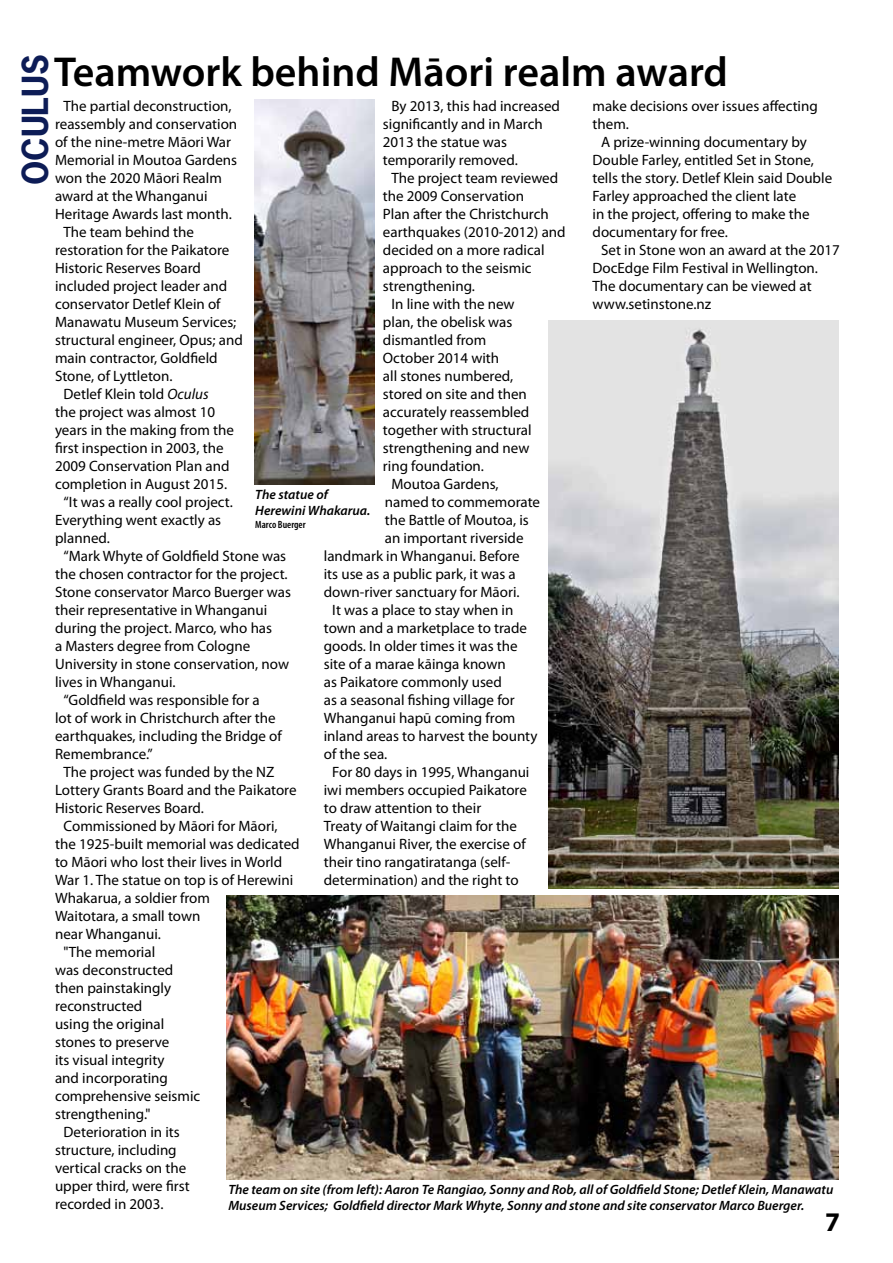
<style>
.page{position:relative;width:893px;height:1263px;background:#fff}
.page>*{position:absolute;margin:0;border:0;box-sizing:border-box;transform-origin:0 0}
.t1{font:600 42px "Myriad Pro";color:#000}
.t2{font:700 33.75px "News Gothic Std";color:#0d1c56}
.t3{font:700 27px "Myriad Pro";color:#000}
.t4{font:15px "Myriad Pro";color:#000}
.t5{font:italic 600 13.5px/16.2px "Myriad Pro";color:#000}
.t6{font:600 condensed 10.5px "Myriad Pro";color:#000}
.s1{font-style:italic}
</style>
<div class="page">
<img style="left:549px;top:321px;width:290px;height:567px">
<img style="left:227px;top:896px;width:612px;height:283px">
<img style="left:254px;top:99px;width:120px;height:386px">
<h2 class="t2" style="left:13px;top:185px;width:133px;rotate:-90deg">OCULUS</h2>
<h1 class="t1" style="left:54px;top:45px;width:675px">Teamwork behind Māori realm award</h1>
<p class="t4" style="left:593px;top:96px;width:227px">make decisions over issues affecting</p>
<p class="t4" style="left:593px;top:114px;width:38px">them.</p>
<p class="t4" style="left:601px;top:132px;width:207px">A prize-winning documentary by</p>
<p class="t4" style="left:593px;top:150px;width:223px">Double Farley, entitled Set in Stone,</p>
<p class="t4" style="left:593px;top:168px;width:241px">tells the story. Detlef Klein said Double</p>
<p class="t4" style="left:593px;top:186px;width:205px">Farley approached the client late</p>
<p class="t4" style="left:593px;top:204px;width:219px">in the project, offering to make the</p>
<p class="t4" style="left:593px;top:222px;width:137px">documentary for free.</p>
<p class="t4" style="left:601px;top:240px;width:240px">Set in Stone won an award at the 2017</p>
<p class="t4" style="left:593px;top:258px;width:227px">DocEdge Film Festival in Wellington.</p>
<p class="t4" style="left:593px;top:276px;width:221px">The documentary can be viewed at</p>
<p class="t4" style="left:593px;top:294px;width:120px">www.setinstone.nz</p>
<p class="t4" style="left:64px;top:96px;width:170px">The partial deconstruction,</p>
<p class="t4" style="left:55px;top:114px;width:184px">reassembly and conservation</p>
<p class="t4" style="left:55px;top:132px;width:177px">of the nine-metre Māori War</p>
<p class="t4" style="left:55px;top:150px;width:184px">Memorial in Moutoa Gardens</p>
<p class="t4" style="left:55px;top:168px;width:168px">won the 2020 Māori Realm</p>
<p class="t4" style="left:55px;top:186px;width:154px">award at the Whanganui</p>
<p class="t4" style="left:55px;top:204px;width:178px">Heritage Awards last month.</p>
<p class="t4" style="left:64px;top:222px;width:132px">The team behind the</p>
<p class="t4" style="left:55px;top:240px;width:176px">restoration for the Paikatore</p>
<p class="t4" style="left:55px;top:258px;width:147px">Historic Reserves Board</p>
<p class="t4" style="left:55px;top:276px;width:174px">included project leader and</p>
<p class="t4" style="left:55px;top:294px;width:167px">conservator Detlef Klein of</p>
<p class="t4" style="left:55px;top:312px;width:183px">Manawatu Museum Services;</p>
<p class="t4" style="left:55px;top:330px;width:189px">structural engineer, Opus; and</p>
<p class="t4" style="left:55px;top:348px;width:164px">main contractor, Goldfield</p>
<p class="t4" style="left:55px;top:366px;width:119px">Stone, of Lyttleton.</p>
<p class="t4" style="left:64px;top:384px;width:147px">Detlef Klein told <span class="s1">Oculus</span></p>
<p class="t4" style="left:55px;top:402px;width:162px">the project was almost 10</p>
<p class="t4" style="left:55px;top:420px;width:180px">years in the making from the</p>
<p class="t4" style="left:55px;top:438px;width:170px">first inspection in 2003, the</p>
<p class="t4" style="left:55px;top:456px;width:176px">2009 Conservation Plan and</p>
<p class="t4" style="left:55px;top:474px;width:174px">completion in August 2015.</p>
<p class="t4" style="left:64px;top:492px;width:171px">“It was a really cool project.</p>
<p class="t4" style="left:55px;top:510px;width:168px">Everything went exactly as</p>
<p class="t4" style="left:55px;top:528px;width:56px">planned.</p>
<p class="t4" style="left:64px;top:546px;width:224px">“Mark Whyte of Goldfield Stone was</p>
<p class="t4" style="left:55px;top:564px;width:234px">the chosen contractor for the project.</p>
<p class="t4" style="left:55px;top:582px;width:237px">Stone conservator Marco Buerger was</p>
<p class="t4" style="left:55px;top:600px;width:214px">their representative in Whanganui</p>
<p class="t4" style="left:55px;top:618px;width:219px">during the project. Marco, who has</p>
<p class="t4" style="left:55px;top:636px;width:197px">a Masters degree from Cologne</p>
<p class="t4" style="left:55px;top:654px;width:235px">University in stone conservation, now</p>
<p class="t4" style="left:55px;top:672px;width:122px">lives in Whanganui.</p>
<p class="t4" style="left:64px;top:690px;width:198px">“Goldfield was responsible for a</p>
<p class="t4" style="left:55px;top:708px;width:222px">lot of work in Christchurch after the</p>
<p class="t4" style="left:55px;top:726px;width:228px">earthquakes, including the Bridge of</p>
<p class="t4" style="left:55px;top:744px;width:99px">Remembrance.”</p>
<p class="t4" style="left:64px;top:762px;width:212px">The project was funded by the NZ</p>
<p class="t4" style="left:55px;top:780px;width:243px">Lottery Grants Board and the Paikatore</p>
<p class="t4" style="left:55px;top:798px;width:150px">Historic Reserves Board.</p>
<p class="t4" style="left:64px;top:816px;width:216px">Commissioned by Māori for Māori,</p>
<p class="t4" style="left:55px;top:834px;width:246px">the 1925-built memorial was dedicated</p>
<p class="t4" style="left:55px;top:852px;width:229px">to Māori who lost their lives in World</p>
<p class="t4" style="left:55px;top:870px;width:240px">War 1. The statue on top is of Herewini</p>
<p class="t4" style="left:55px;top:888px;width:156px">Whakarua, a soldier from</p>
<p class="t4" style="left:55px;top:906px;width:147px">Waitotara, a small town</p>
<p class="t4" style="left:55px;top:924px;width:107px">near Whanganui.</p>
<p class="t4" style="left:64px;top:942px;width:93px">"The memorial</p>
<p class="t4" style="left:55px;top:960px;width:120px">was deconstructed</p>
<p class="t4" style="left:55px;top:978px;width:118px">then painstakingly</p>
<p class="t4" style="left:55px;top:996px;width:89px">reconstructed</p>
<p class="t4" style="left:55px;top:1014px;width:111px">using the original</p>
<p class="t4" style="left:55px;top:1032px;width:116px">stones to preserve</p>
<p class="t4" style="left:55px;top:1050px;width:111px">its visual integrity</p>
<p class="t4" style="left:55px;top:1068px;width:114px">and incorporating</p>
<p class="t4" style="left:55px;top:1086px;width:147px">comprehensive seismic</p>
<p class="t4" style="left:55px;top:1104px;width:97px">strengthening."</p>
<p class="t4" style="left:64px;top:1122px;width:118px">Deterioration in its</p>
<p class="t4" style="left:55px;top:1140px;width:123px">structure, including</p>
<p class="t4" style="left:55px;top:1158px;width:133px">vertical cracks on the</p>
<p class="t4" style="left:55px;top:1176px;width:136px">upper third, were first</p>
<p class="t4" style="left:55px;top:1194px;width:110px">recorded in 2003.</p>
<p class="t4" style="left:391px;top:96px;width:170px">By 2013, this had increased</p>
<p class="t4" style="left:383px;top:114px;width:161px">significantly and in March</p>
<p class="t4" style="left:383px;top:132px;width:126px">2013 the statue was</p>
<p class="t4" style="left:383px;top:150px;width:136px">temporarily removed.</p>
<p class="t4" style="left:391px;top:168px;width:168px">The project team reviewed</p>
<p class="t4" style="left:383px;top:186px;width:143px">the 2009 Conservation</p>
<p class="t4" style="left:383px;top:204px;width:167px">Plan after the Christchurch</p>
<p class="t4" style="left:383px;top:222px;width:184px">earthquakes (2010-2012) and</p>
<p class="t4" style="left:383px;top:240px;width:163px">decided on a more radical</p>
<p class="t4" style="left:383px;top:258px;width:150px">approach to the seismic</p>
<p class="t4" style="left:383px;top:276px;width:94px">strengthening.</p>
<p class="t4" style="left:391px;top:294px;width:125px">In line with the new</p>
<p class="t4" style="left:383px;top:312px;width:131px">plan, the obelisk was</p>
<p class="t4" style="left:383px;top:330px;width:105px">dismantled from</p>
<p class="t4" style="left:383px;top:348px;width:118px">October 2014 with</p>
<p class="t4" style="left:383px;top:366px;width:132px">all stones numbered,</p>
<p class="t4" style="left:383px;top:384px;width:146px">stored on site and then</p>
<p class="t4" style="left:383px;top:402px;width:148px">accurately reassembled</p>
<p class="t4" style="left:383px;top:420px;width:150px">together with structural</p>
<p class="t4" style="left:383px;top:438px;width:148px">strengthening and new</p>
<p class="t4" style="left:383px;top:456px;width:103px">ring foundation.</p>
<p class="t4" style="left:391px;top:474px;width:109px">Moutoa Gardens,</p>
<p class="t4" style="left:385px;top:492px;width:157px">named to commemorate</p>
<p class="t4" style="left:385px;top:510px;width:145px">the Battle of Moutoa, is</p>
<p class="t4" style="left:385px;top:528px;width:140px">an important riverside</p>
<p class="t4" style="left:324px;top:546px;width:197px">landmark in Whanganui. Before</p>
<p class="t4" style="left:324px;top:564px;width:194px">its use as a public park, it was a</p>
<p class="t4" style="left:324px;top:582px;width:197px">down-river sanctuary for Māori.</p>
<p class="t4" style="left:332px;top:600px;width:183px">It was a place to stay when in</p>
<p class="t4" style="left:324px;top:618px;width:205px">town and a marketplace to trade</p>
<p class="t4" style="left:324px;top:636px;width:195px">goods. In older times it was the</p>
<p class="t4" style="left:324px;top:654px;width:183px">site of a marae kāinga known</p>
<p class="t4" style="left:324px;top:672px;width:180px">as Paikatore commonly used</p>
<p class="t4" style="left:324px;top:690px;width:192px">as a seasonal fishing village for</p>
<p class="t4" style="left:324px;top:708px;width:193px">Whanganui hapū coming from</p>
<p class="t4" style="left:324px;top:726px;width:215px">inland areas to harvest the bounty</p>
<p class="t4" style="left:324px;top:744px;width:65px">of the sea.</p>
<p class="t4" style="left:332px;top:762px;width:199px">For 80 days in 1995, Whanganui</p>
<p class="t4" style="left:324px;top:780px;width:205px">iwi members occupied Paikatore</p>
<p class="t4" style="left:324px;top:798px;width:159px">to draw attention to their</p>
<p class="t4" style="left:324px;top:816px;width:195px">Treaty of Waitangi claim for the</p>
<p class="t4" style="left:324px;top:834px;width:204px">Whanganui River, the exercise of</p>
<p class="t4" style="left:324px;top:852px;width:188px">their tino rangatiratanga (self-</p>
<p class="t4" style="left:324px;top:870px;width:196px">determination) and the right to</p>
<p class="t5" style="left:255px;top:486px;width:117px">The statue of<br>Herewini Whakarua.</p>
<p class="t6" style="left:255px;top:518px;width:52px">Marco Buerger</p>
<p class="t5" style="left:228px;top:1180px;width:606px">The team on site (from left): Aaron Te Rangiao, Sonny and Rob, all of Goldfield Stone; Detlef Klein, Manawatu<br>Museum Services; Goldfield director Mark Whyte, Sonny and stone and site conservator Marco Buerger.</p>
<h3 class="t3" style="left:825px;top:1204px;width:16px">7</h3>
</div>
